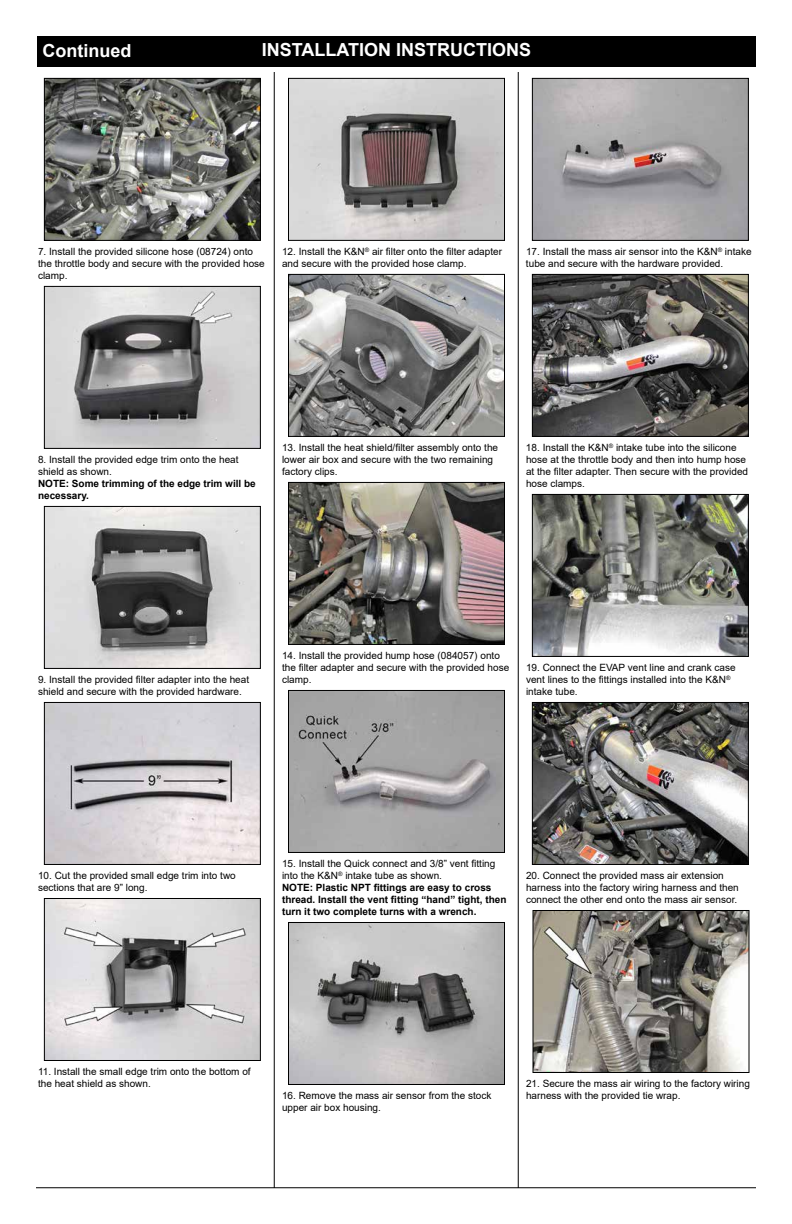
<style>
.page{position:relative;width:792px;height:1224px;background:#fff}
.page>*{position:absolute;margin:0;border:0;box-sizing:border-box;transform-origin:0 0}
.t1{font:700 18px "Arial";color:#fff}
.t2{font:10px/12px "Arial";color:#000}
.t3{font:700 10px/12px "Arial";color:#000}
.s1{font-weight:400}
</style>
<div class="page">
<div style="left:37px;top:36px;width:719px;height:31px;background:#000"></div>
<hr style="left:274px;top:72px;width:1px;height:1116px;background:#000">
<hr style="left:518px;top:72px;width:1px;height:1116px;background:#000">
<hr style="left:36px;top:1188px;width:720px;height:1px;background:#000">
<img style="left:46px;top:80px;width:213px;height:159px">
<div style="left:44px;top:78px;width:217px;height:163px;border:1px solid #000"></div>
<img style="left:46px;top:288px;width:213px;height:159px">
<div style="left:44px;top:286px;width:217px;height:163px;border:1px solid #000"></div>
<img style="left:290px;top:276px;width:213px;height:159px">
<div style="left:288px;top:274px;width:217px;height:163px;border:1px solid #000"></div>
<img style="left:290px;top:484px;width:213px;height:159px">
<div style="left:288px;top:482px;width:217px;height:163px;border:1px solid #000"></div>
<img style="left:290px;top:692px;width:213px;height:159px">
<div style="left:288px;top:690px;width:217px;height:163px;border:1px solid #000"></div>
<img style="left:290px;top:924px;width:213px;height:159px">
<div style="left:288px;top:922px;width:217px;height:163px;border:1px solid #000"></div>
<img style="left:534px;top:80px;width:213px;height:159px">
<div style="left:532px;top:78px;width:217px;height:163px;border:1px solid #000"></div>
<img style="left:534px;top:276px;width:213px;height:159px">
<div style="left:532px;top:274px;width:217px;height:163px;border:1px solid #000"></div>
<img style="left:534px;top:496px;width:213px;height:159px">
<div style="left:532px;top:494px;width:217px;height:163px;border:1px solid #000"></div>
<img style="left:534px;top:704px;width:213px;height:159px">
<div style="left:532px;top:702px;width:217px;height:163px;border:1px solid #000"></div>
<img style="left:535px;top:912px;width:212px;height:159px">
<div style="left:533px;top:910px;width:216px;height:163px;border:1px solid #000"></div>
<img style="left:290px;top:80px;width:213px;height:159px">
<div style="left:288px;top:78px;width:217px;height:163px;border:1px solid #000"></div>
<img style="left:46px;top:900px;width:213px;height:159px">
<div style="left:44px;top:898px;width:217px;height:163px;border:1px solid #000"></div>
<img style="left:46px;top:704px;width:213px;height:159px">
<div style="left:44px;top:702px;width:217px;height:163px;border:1px solid #000"></div>
<img style="left:46px;top:508px;width:213px;height:159px">
<div style="left:44px;top:506px;width:217px;height:163px;border:1px solid #000"></div>
<h1 class="t1" style="left:42px;top:38px;width:90px">Continued</h1>
<h1 class="t1" style="left:262px;top:37px;width:271px">INSTALLATION INSTRUCTIONS</h1>
<p class="t2" style="left:38px;top:245px;width:228px">7. Install the provided silicone hose (08724) onto the throttle body and secure with the provided hose clamp.</p>
<p class="t2" style="left:282px;top:245px;width:222px">12. Install the K&amp;N<sup>®</sup> air filter onto the filter adapter and secure with the provided hose clamp.</p>
<p class="t2" style="left:526px;top:245px;width:227px">17. Install the mass air sensor into the K&amp;N<sup>®</sup> intake tube and secure with the hardware provided.</p>
<p class="t2" style="left:38px;top:453px;width:202px">8. Install the provided edge trim onto the heat shield as shown.</p>
<p class="t3" style="left:38px;top:478px;width:219px">NOTE: Some trimming of the edge trim will be necessary.</p>
<p class="t2" style="left:282px;top:441px;width:218px">13. Install the heat shield/filter assembly onto the lower air box and secure with the two remaining factory clips.</p>
<p class="t2" style="left:526px;top:441px;width:224px">18. Install the K&amp;N<sup>®</sup> intake tube into the silicone hose at the throttle body and then into hump hose at the filter adapter. Then secure with the provided hose clamps.</p>
<p class="t2" style="left:38px;top:674px;width:213px">9. Install the provided filter adapter into the heat shield and secure with the provided hardware.</p>
<p class="t2" style="left:282px;top:650px;width:229px">14. Install the provided hump hose (084057) onto the filter adapter and secure with the provided hose clamp.</p>
<p class="t2" style="left:526px;top:662px;width:211px">19. Connect the EVAP vent line and crank case vent lines to the fittings installed into the K&amp;N<sup>® </sup>intake tube.</p>
<p class="t2" style="left:38px;top:870px;width:199px">10. Cut the provided small edge trim into two sections that are 9” long.</p>
<p class="t3" style="left:282px;top:858px;width:226px"><span class="s1">15. Install the Quick connect and 3/8” vent fitting into the K&amp;N</span><sup>®</sup> <span class="s1">intake tube as shown.<br></span>NOTE: Plastic NPT fittings are easy to cross thread. Install the vent fitting “hand” tight, then turn it two complete turns with a wrench.</p>
<p class="t2" style="left:526px;top:870px;width:214px">20. Connect the provided mass air extension harness into the factory wiring harness and then connect the other end onto the mass air sensor.</p>
<p class="t2" style="left:38px;top:1066px;width:214px">11. Install the small edge trim onto the bottom of the heat shield as shown.</p>
<p class="t2" style="left:282px;top:1090px;width:211px">16. Remove the mass air sensor from the stock upper air box housing.</p>
<p class="t2" style="left:526px;top:1078px;width:225px">21. Secure the mass air wiring to the factory wiring harness with the provided tie wrap.</p>
</div>
